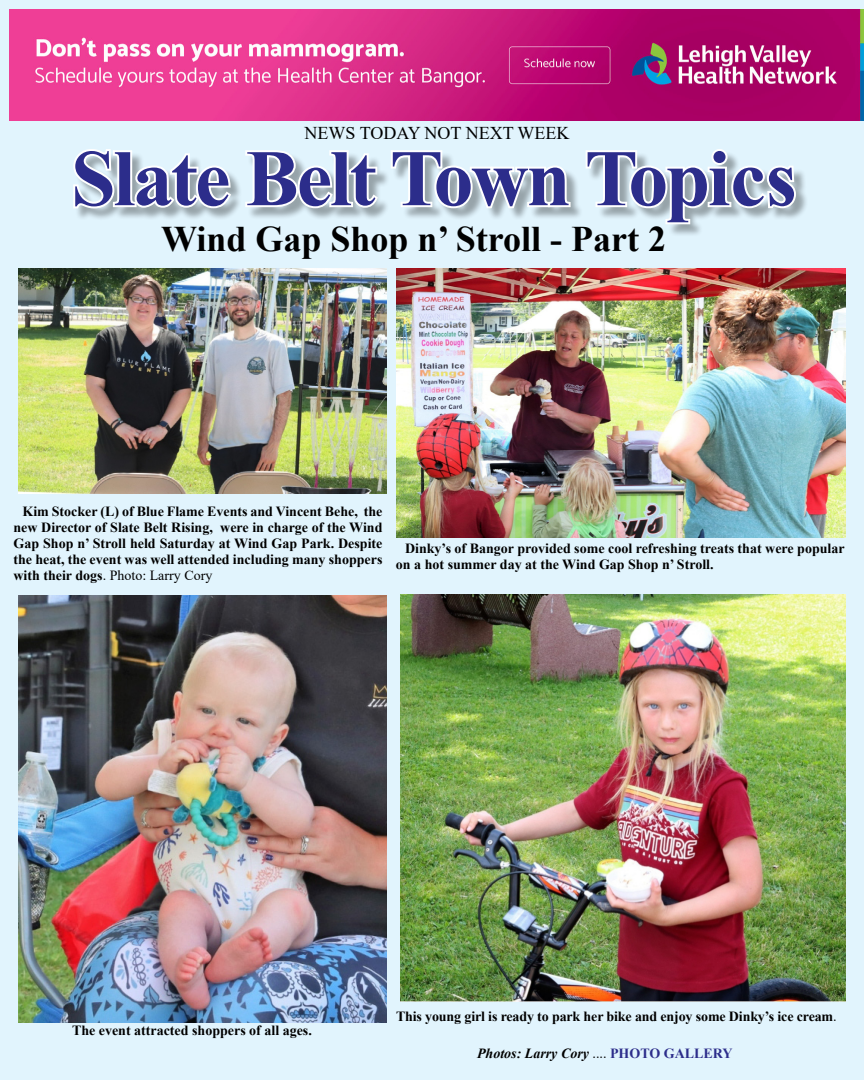
<style>
.page{position:relative;width:864px;height:1080px;background:#e1f4fd}
.page>*{position:absolute;margin:0;border:0;box-sizing:border-box;transform-origin:0 0}
.t1{font:700 80px "Times New Roman";letter-spacing:-.03em;color:#2c2d8b}
.t2{font:700 36px "Times New Roman";color:#000}
.t3{font:18px "Times New Roman";color:#000}
.t4{font:700 14px/16px "Times New Roman";color:#000}
.t5{font:italic 700 14px "Times New Roman";color:#000}
.s1{font-weight:400}
.s2{font-weight:400;font-style:normal}
.s3{font-style:normal;color:#2c2d8b}
</style>
<div class="page">
<div style="left:75px;top:151px;width:734px;height:86px;background:#000;opacity:.33"></div>
<svg style="left:73px;top:149px;width:161px;height:62px"></svg>
<svg style="left:243px;top:150px;width:137px;height:61px"></svg>
<svg style="left:389px;top:150px;width:184px;height:61px"></svg>
<svg style="left:584px;top:149px;width:215px;height:77px"></svg>
<img style="left:9px;top:9px;width:855px;height:111px">
<img style="left:18px;top:268px;width:369px;height:225px">
<img style="left:396px;top:268px;width:450px;height:270px">
<img style="left:400px;top:594px;width:446px;height:408px">
<img style="left:18px;top:595px;width:369px;height:428px">
<p class="t3" style="left:305px;top:120px;width:267px">NEWS TODAY NOT NEXT WEEK</p>
<h1 class="t1" style="left:71px;top:121px;width:727px">Slate Belt Town Topics</h1>
<h2 class="t2" style="left:161px;top:213px;width:507px">Wind Gap Shop n’ Stroll - Part 2</h2>
<p class="t4" style="left:13px;top:503px;width:370px;text-align:justify;text-indent:9px">Kim Stocker (L) of Blue Flame Events and Vincent Behe, the new Director of Slate Belt Rising, were in charge of the Wind Gap Shop n’ Stroll held Saturday at Wind Gap Park. Despite the heat, the event was well attended including many shoppers with their dogs<span class="s1">. Photo: Larry Cory</span></p>
<p class="t4" style="left:396px;top:540px;width:450px;text-indent:9px">Dinky’s of Bangor provided some cool refreshing treats that were popular on a hot summer day at the Wind Gap Shop n’ Stroll.</p>
<p class="t4" style="left:72px;top:1022px;width:241px">The event attracted shoppers of all ages.</p>
<p class="t4" style="left:396px;top:1008px;width:442px">This young girl is ready to park her bike and enjoy some Dinky’s ice cream<span class="s1">.</span></p>
<p class="t5" style="left:477px;top:1044px;width:257px">Photos: Larry Cory <span class="s2">....</span> <span class="s3">PHOTO GALLERY</span></p>
</div>
